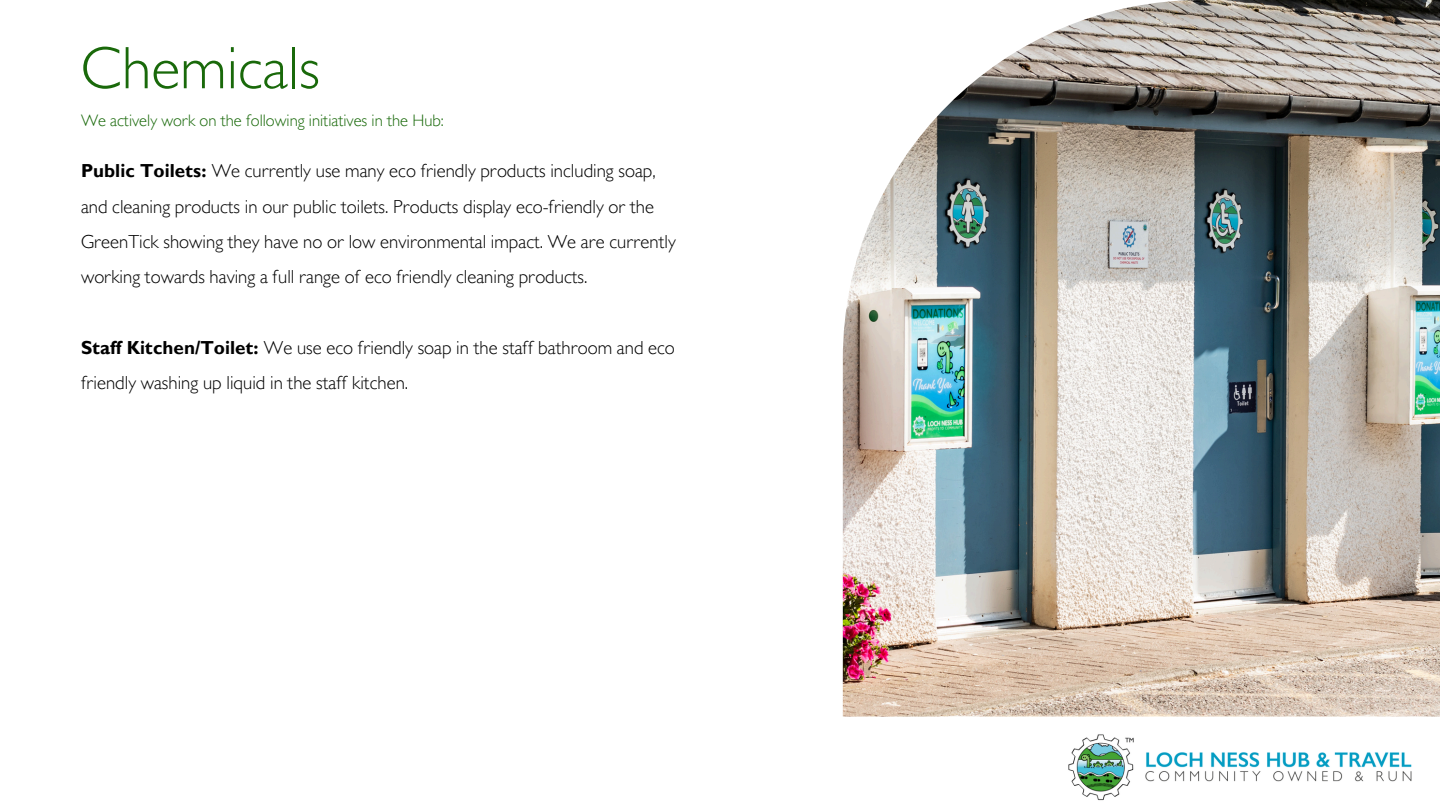
<style>
.page{position:relative;width:1440px;height:810px;background:#fff}
.page>*{position:absolute;margin:0;border:0;box-sizing:border-box;transform-origin:0 0}
.t1{font:300 60.3px "Gill Sans MT Std";color:#19690a}
.t2{font:300 18.8px/35.2px "Gill Sans MT Std";color:#000}
.t3{font:300 16.7px "Gill Sans MT Std";color:#19690a}
.s1{font-weight:700}
</style>
<div class="page">
<img style="left:1068px;top:734px;width:344px;height:67px">
<img style="left:843px;top:0;width:597px;height:716px">
<h1 class="t1" style="left:81px;top:47px;width:241px">Chemicals</h1>
<p class="t3" style="left:81px;top:114px;width:364px">We actively work on the following initiatives in the Hub:</p>
<h2 class="t2" style="left:81px;top:156px;width:596px"><span class="s1">Public Toilets:</span> We currently use many eco friendly products including soap, and cleaning products in our public toilets. Products display eco-friendly or the GreenTick showing they have no or low environmental impact. We are currently working towards having a full range of eco friendly cleaning products.</h2>
<h2 class="t2" style="left:81px;top:333px;width:595px"><span class="s1">Staff Kitchen/Toilet:</span> We use eco friendly soap in the staff bathroom and eco friendly washing up liquid in the staff kitchen.</h2>
</div>
